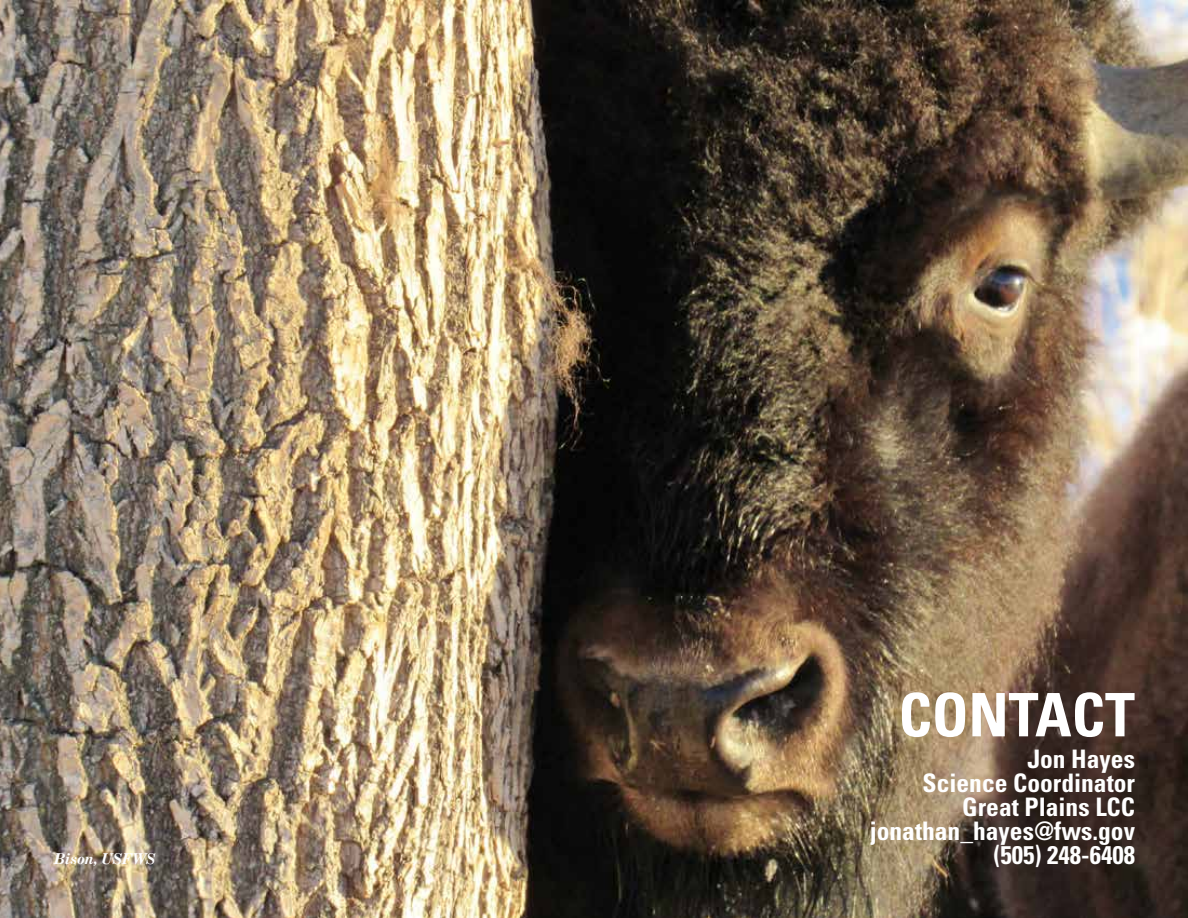
<style>
.page{position:relative;width:1188px;height:918px;background:#fff}
.page>*{position:absolute;margin:0;border:0;box-sizing:border-box;transform-origin:0 0}
.t1{font:700 condensed 60px "Univers";color:#fff}
.t2{font:700 condensed 25.5px "Univers";color:#fff}
.t3{font:italic 700 15px "Century Expanded BT";color:#fff}
</style>
<div class="page">
<img style="left:0;top:0;width:1188px;height:918px">
<p class="t3" style="left:54px;top:849px;width:103px">Bison, USFWS</p>
<h1 class="t1" style="left:899px;top:678px;width:238px">Contact</h1>
<p class="t2" style="left:1027px;top:743px;width:109px">Jon Hayes</p>
<p class="t2" style="left:923px;top:767px;width:214px">Science Coordinator</p>
<p class="t2" style="left:962px;top:791px;width:147px">Great Plains LCC</p>
<p class="t2" style="left:870px;top:815px;width:267px">jonathan_hayes@fws.gov</p>
<p class="t2" style="left:993px;top:839px;width:143px">(505) 248-6408</p>
</div>
